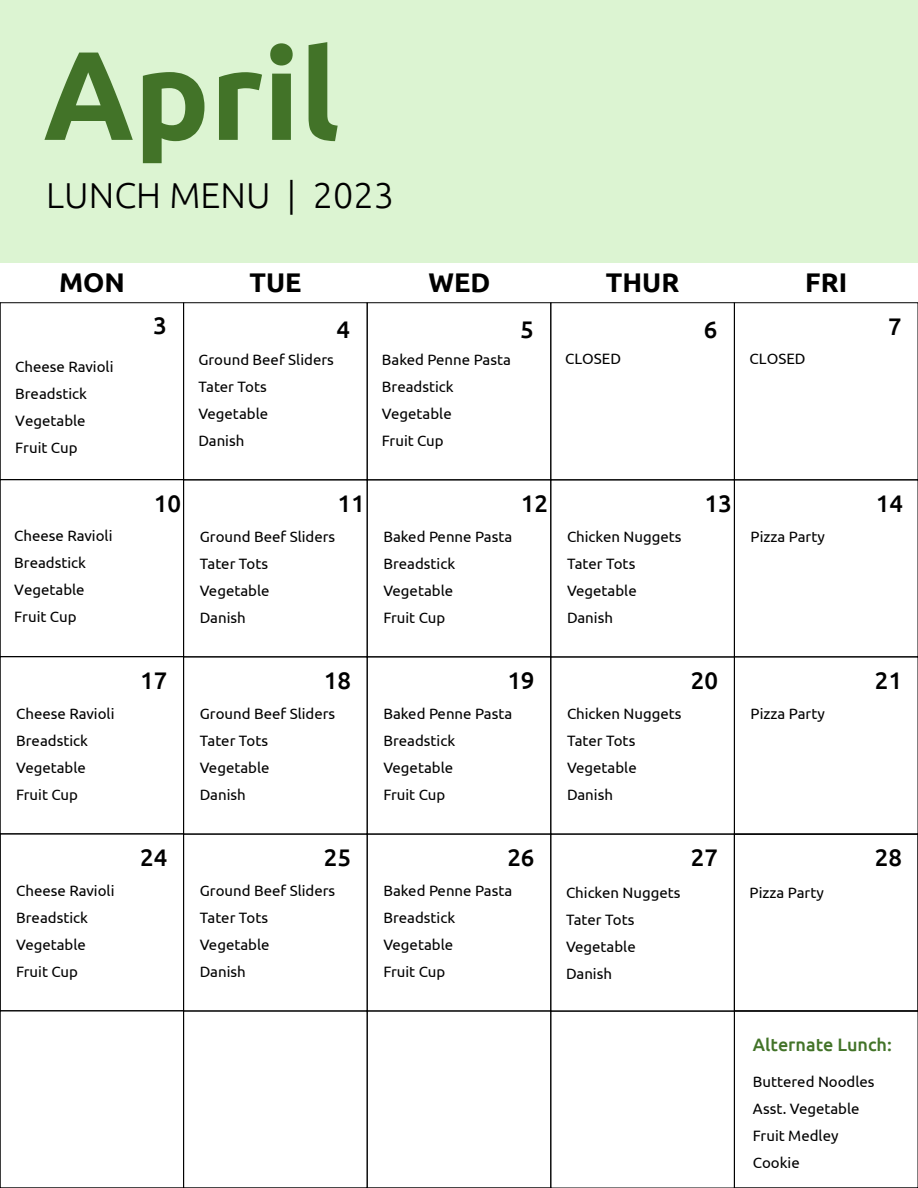
<style>
.page{position:relative;width:918px;height:1188px;background:#fff}
.page>*{position:absolute;margin:0;border:0;box-sizing:border-box;transform-origin:0 0}
.t1{font:700 126px "Ubuntu";color:#427328}
.t2{font:300 36px "Ubuntu";color:#000}
.t3{font:700 27px "Ubuntu";color:#000}
.t4{font:500 24px "Ubuntu";color:#000}
.t5{font:500 18px "Ubuntu";color:#427328}
.t6{font:15px/27px "Ubuntu";color:#000}
</style>
<div class="page">
<div style="left:0;top:0;width:918px;height:263px;background:#dcf4d2"></div>
<div style="left:367px;top:303px;width:184px;height:177px;border:1px solid #000"></div>
<div style="left:551px;top:303px;width:184px;height:177px;border:1px solid #000"></div>
<div style="left:367px;top:657px;width:184px;height:177px;border:1px solid #000"></div>
<div style="left:0;top:657px;width:184px;height:177px;border:1px solid #000"></div>
<div style="left:367px;top:480px;width:184px;height:177px;border:1px solid #000"></div>
<div style="left:0;top:480px;width:184px;height:177px;border:1px solid #000"></div>
<div style="left:183px;top:834px;width:184px;height:177px;border:1px solid #000"></div>
<div style="left:0;top:303px;width:184px;height:177px;border:1px solid #000"></div>
<div style="left:0;top:834px;width:184px;height:177px;border:1px solid #000"></div>
<div style="left:551px;top:480px;width:184px;height:177px;border:1px solid #000"></div>
<div style="left:734px;top:834px;width:184px;height:177px;border:1px solid #000"></div>
<div style="left:367px;top:834px;width:184px;height:177px;border:1px solid #000"></div>
<div style="left:551px;top:834px;width:184px;height:177px;border:1px solid #000"></div>
<div style="left:367px;top:1011px;width:184px;height:177px;border:1px solid #000"></div>
<div style="left:551px;top:1011px;width:184px;height:177px;border:1px solid #000"></div>
<h1 class="t1" style="left:43px;top:19px;width:298px">April</h1>
<h2 class="t2" style="left:46px;top:180px;width:349px">LUNCH MENU | 2023</h2>
<h3 class="t3" style="left:59px;top:271px;width:67px">MON</h3>
<h3 class="t3" style="left:250px;top:271px;width:54px">TUE</h3>
<h3 class="t3" style="left:428px;top:271px;width:63px">WED</h3>
<h3 class="t3" style="left:606px;top:271px;width:75px">THUR</h3>
<h3 class="t3" style="left:805px;top:271px;width:44px">FRI</h3>
<p class="t6" style="left:15px;top:354px;width:100px">Cheese Ravioli<br>Breadstick<br>Vegetable<br>Fruit Cup</p>
<p class="t6" style="left:14px;top:523px;width:100px">Cheese Ravioli<br>Breadstick<br>Vegetable<br>Fruit Cup</p>
<p class="t6" style="left:16px;top:701px;width:100px">Cheese Ravioli<br>Breadstick<br>Vegetable<br>Fruit Cup</p>
<h3 class="t4" style="left:153px;top:310px;width:15px">3</h3>
<h3 class="t4" style="left:337px;top:314px;width:15px">4</h3>
<h3 class="t4" style="left:520px;top:314px;width:15px">5</h3>
<h3 class="t4" style="left:704px;top:314px;width:15px">6</h3>
<p class="t6" style="left:565px;top:345px;width:57px">CLOSED</p>
<p class="t6" style="left:750px;top:345px;width:57px">CLOSED</p>
<p class="t6" style="left:198px;top:348px;width:137px">Ground Beef Sliders<br>Tater Tots<br>Vegetable<br>Danish</p>
<p class="t6" style="left:382px;top:348px;width:130px">Baked Penne Pasta<br>Breadstick<br>Vegetable<br>Fruit Cup</p>
<h3 class="t4" style="left:154px;top:488px;width:29px">10</h3>
<h3 class="t4" style="left:337px;top:488px;width:29px">11</h3>
<h3 class="t4" style="left:521px;top:488px;width:29px">12</h3>
<h3 class="t4" style="left:705px;top:488px;width:29px">13</h3>
<p class="t6" style="left:200px;top:524px;width:137px">Ground Beef Sliders<br>Tater Tots<br>Vegetable<br>Danish</p>
<p class="t6" style="left:383px;top:524px;width:130px">Baked Penne Pasta<br>Breadstick<br>Vegetable<br>Fruit Cup</p>
<p class="t6" style="left:567px;top:524px;width:116px">Chicken Nuggets<br>Tater Tots<br>Vegetable<br>Danish</p>
<p class="t6" style="left:751px;top:524px;width:76px">Pizza Party</p>
<h3 class="t4" style="left:140px;top:665px;width:29px">17</h3>
<h3 class="t4" style="left:324px;top:665px;width:29px">18</h3>
<p class="t6" style="left:200px;top:701px;width:137px">Ground Beef Sliders<br>Tater Tots<br>Vegetable<br>Danish</p>
<h3 class="t4" style="left:507px;top:665px;width:29px">19</h3>
<p class="t6" style="left:383px;top:701px;width:130px">Baked Penne Pasta<br>Breadstick<br>Vegetable<br>Fruit Cup</p>
<p class="t6" style="left:567px;top:701px;width:116px">Chicken Nuggets<br>Tater Tots<br>Vegetable<br>Danish</p>
<h3 class="t4" style="left:691px;top:665px;width:29px">20</h3>
<p class="t6" style="left:751px;top:701px;width:76px">Pizza Party</p>
<h3 class="t4" style="left:888px;top:311px;width:15px">7</h3>
<h3 class="t4" style="left:876px;top:488px;width:29px">14</h3>
<h3 class="t4" style="left:875px;top:666px;width:29px">21</h3>
<p class="t6" style="left:16px;top:878px;width:100px">Cheese Ravioli<br>Breadstick<br>Vegetable<br>Fruit Cup</p>
<h3 class="t4" style="left:140px;top:842px;width:29px">24</h3>
<h3 class="t4" style="left:324px;top:842px;width:29px">25</h3>
<p class="t6" style="left:200px;top:878px;width:137px">Ground Beef Sliders<br>Tater Tots<br>Vegetable<br>Danish</p>
<h3 class="t4" style="left:507px;top:842px;width:29px">26</h3>
<h3 class="t4" style="left:875px;top:842px;width:29px">28</h3>
<p class="t6" style="left:383px;top:878px;width:130px">Baked Penne Pasta<br>Breadstick<br>Vegetable<br>Fruit Cup</p>
<h3 class="t4" style="left:691px;top:842px;width:29px">27</h3>
<p class="t6" style="left:566px;top:881px;width:116px">Chicken Nuggets</p>
<p class="t6" style="left:750px;top:881px;width:76px">Pizza Party</p>
<p class="t6" style="left:566px;top:908px;width:71px;text-align:justify">Tater Tots Vegetable Danish</p>
<p class="t5" style="left:753px;top:1037px;width:140px">Alternate Lunch:</p>
<p class="t6" style="left:753px;top:1069px;width:123px">Buttered Noodles<br>Asst. Vegetable<br>Fruit Medley<br>Cookie</p>
</div>
